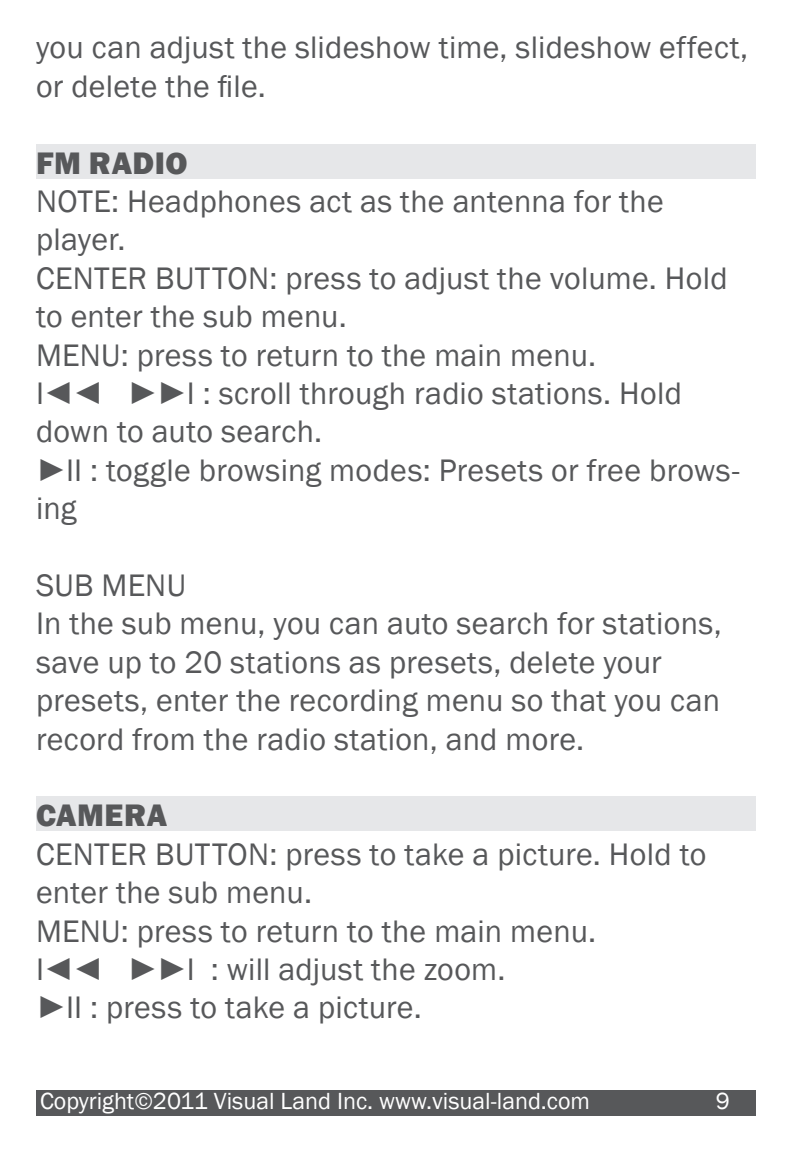
<style>
.page{position:relative;width:792px;height:1152px;background:#fff}
.page>*{position:absolute;margin:0;border:0;box-sizing:border-box;transform-origin:0 0}
.t1{font:32px/38.4px "Franklin Gothic";letter-spacing:.01em;color:#57585a}
.t2{font:800 32px "Franklin Gothic";letter-spacing:.015em;color:#57585a}
.t3{font:24px "Franklin Gothic";color:#fff}
</style>
<div class="page">
<div style="left:36px;top:1090px;width:720px;height:26px;background:#57585a"></div>
<div style="left:36px;top:144px;width:720px;height:35px;background:#e6e7e9"></div>
<div style="left:36px;top:796px;width:720px;height:35px;background:#e6e7e9"></div>
<p class="t1" style="left:36px;top:29px;width:714px">you can adjust the slideshow time, slideshow effect, or delete the file.</p>
<p class="t2" style="left:36px;top:142px;width:153px">FM RADIO</p>
<p class="t1" style="left:36px;top:183px;width:705px">NOTE: Headphones act as the antenna for the player.<br>CENTER BUTTON: press to adjust the volume. Hold to enter the sub menu.<br>MENU: press to return to the main menu.<br>Ι◄◄ ►►Ι : scroll through radio stations. Hold down to auto search.<br>►ΙΙ : toggle browsing modes: Presets or free brows&shy;ing</p>
<p class="t1" style="left:36px;top:567px;width:687px">SUB MENU<br>In the sub menu, you can auto search for stations, save up to 20 stations as presets, delete your presets, enter the recording menu so that you can record from the radio station, and more.</p>
<p class="t2" style="left:36px;top:795px;width:133px">CAMERA</p>
<p class="t1" style="left:36px;top:836px;width:672px">CENTER BUTTON: press to take a picture. Hold to enter the sub menu.<br>MENU: press to return to the main menu.<br>Ι◄◄ ►►Ι : will adjust the zoom.<br>►ΙΙ : press to take a picture.</p>
<p class="t3" style="left:40px;top:1086px;width:552px">Copyright©2011 Visual Land Inc. www.visual-land.com</p>
<p class="t3" style="left:716px;top:1086px;width:16px">9</p>
</div>
